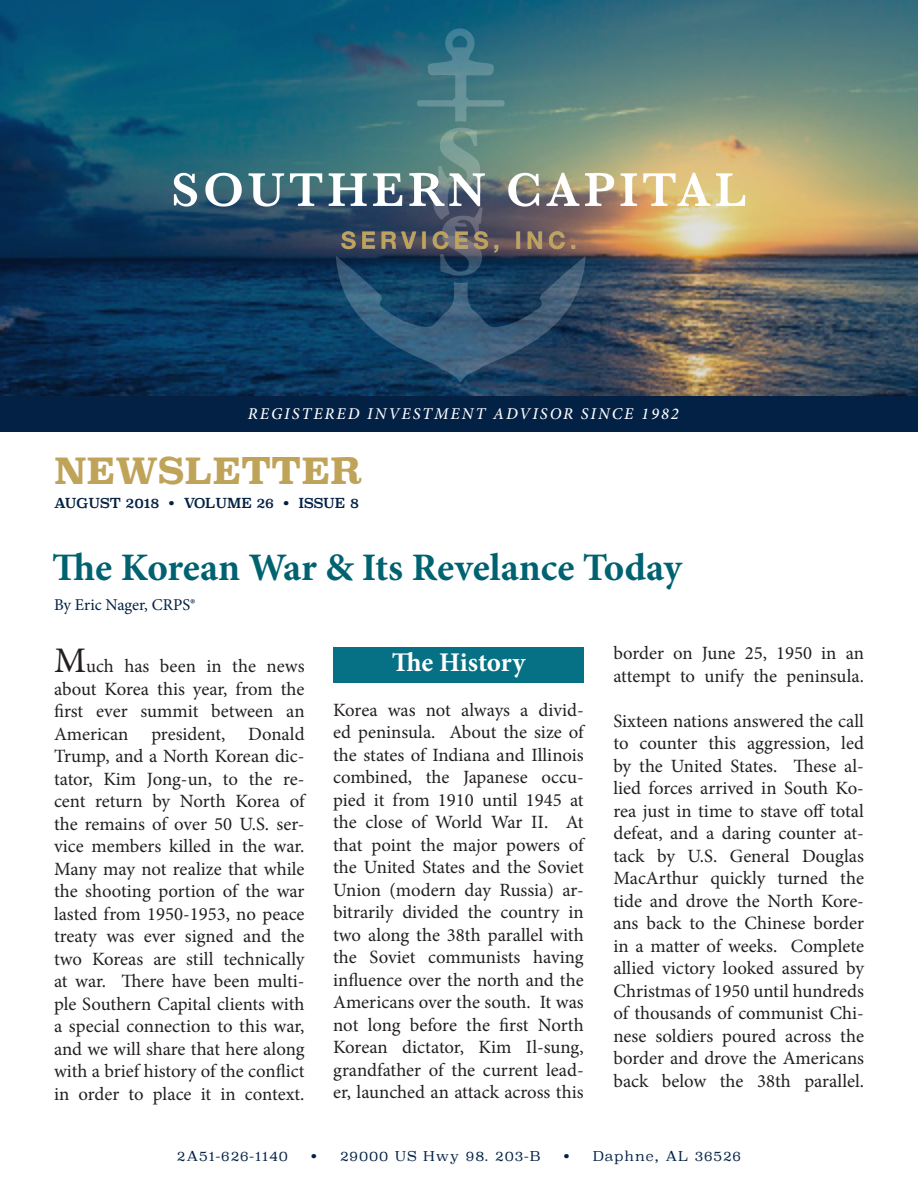
<style>
.page{position:relative;width:918px;height:1188px;background:#fff}
.page>*{position:absolute;margin:0;border:0;box-sizing:border-box;transform-origin:0 0}
.t1{font:700 39px "Minion Pro";letter-spacing:-.005em;color:#006271}
.t2{font:700 36px "Superclarendon";color:#bfa359}
.t3{font:700 27px "Minion Pro";letter-spacing:-.005em;color:#fff}
.t4{font:18.75px/22.5px "Minion Pro";color:#231f20;text-align:justify}
.t5{font:italic 500 16.5px "Minion Pro";letter-spacing:.12em;color:#fff}
.t6{font:16.5px "Minion Pro";color:#032145}
.t7{font:300 13.5px "Superclarendon";letter-spacing:.07em;color:#032145}
.t8{font:13.5px "Superclarendon";color:#032145}
.s1{font-size:36px}
</style>
<div class="page">
<div style="left:333px;top:647px;width:251px;height:36px;background:#067184"></div>
<div style="left:0;top:394px;width:918px;height:38px;background:#032145"></div>
<svg style="left:0;top:0;width:918px;height:396px;background:#3c6873"></svg>
<img style="left:8px;top:27px;width:843px;height:369px">
<p class="t5" style="left:248px;top:403px;width:432px">REGISTERED INVESTMENT ADVISOR SINCE 1982</p>
<p class="t2" style="left:54px;top:444px;width:310px">NEWSLETTER</p>
<p class="t8" style="left:54px;top:494px;width:307px">AUGUST 2018 • VOLUME 26 • ISSUE 8</p>
<p class="t1" style="left:52px;top:540px;width:631px">The Korean War &amp; Its Revelance Today</p>
<p class="t6" style="left:54px;top:594px;width:143px">By Eric Nager, CRPS®</p>
<p class="t4" style="left:54px;top:655px;width:252px"><span class="s1">M</span>uch has been in the news about Korea this year, from the first ever summit between an American president, Donald Trump, and a North Korean dic&shy;tator, Kim Jong-un, to the re&shy;cent return by North Korea of the remains of over 50 U.S. ser&shy;vice members killed in the war.<br>Many may not realize that while the shooting portion of the war lasted from 1950-1953, no peace treaty was ever signed and the two Koreas are still technically at war. There have been multi&shy;ple Southern Capital clients with a special connection to this war, and we will share that here along with a brief history of the conflict in order to place it in context.</p>
<p class="t3" style="left:392px;top:643px;width:135px">The History</p>
<p class="t4" style="left:333px;top:699px;width:252px">Korea was not always a divid&shy;ed peninsula. About the size of the states of Indiana and Illinois combined, the Japanese occu&shy;pied it from 1910 until 1945 at the close of World War II. At that point the major powers of the United States and the Soviet Union (modern day Russia) ar&shy;bitrarily divided the country in two along the 38th parallel with the Soviet communists having influence over the north and the Americans over the south. It was not long before the first North Korean dictator, Kim Il-sung, grandfather of the current lead&shy;er, launched an attack across this</p>
<p class="t4" style="left:613px;top:642px;width:252px">border on June 25, 1950 in an attempt to unify the peninsula.</p>
<p class="t4" style="left:613px;top:710px;width:252px">Sixteen nations answered the call to counter this aggression, led by the United States. These al&shy;lied forces arrived in South Ko&shy;rea just in time to stave off total defeat, and a daring counter at&shy;tack by U.S. General Douglas MacArthur quickly turned the tide and drove the North Kore&shy;ans back to the Chinese border in a matter of weeks. Complete allied victory looked assured by Christmas of 1950 until hundreds of thousands of communist Chi&shy;nese soldiers poured across the border and drove the Americans back below the 38th parallel.</p>
<p class="t7" style="left:177px;top:1147px;width:112px">2A51-626-1140</p>
<p class="t7" style="left:311px;top:1147px;width:231px">• 29000 US Hwy 98. 203-B</p>
<p class="t7" style="left:564px;top:1147px;width:179px">• Daphne, AL 36526</p>
</div>
